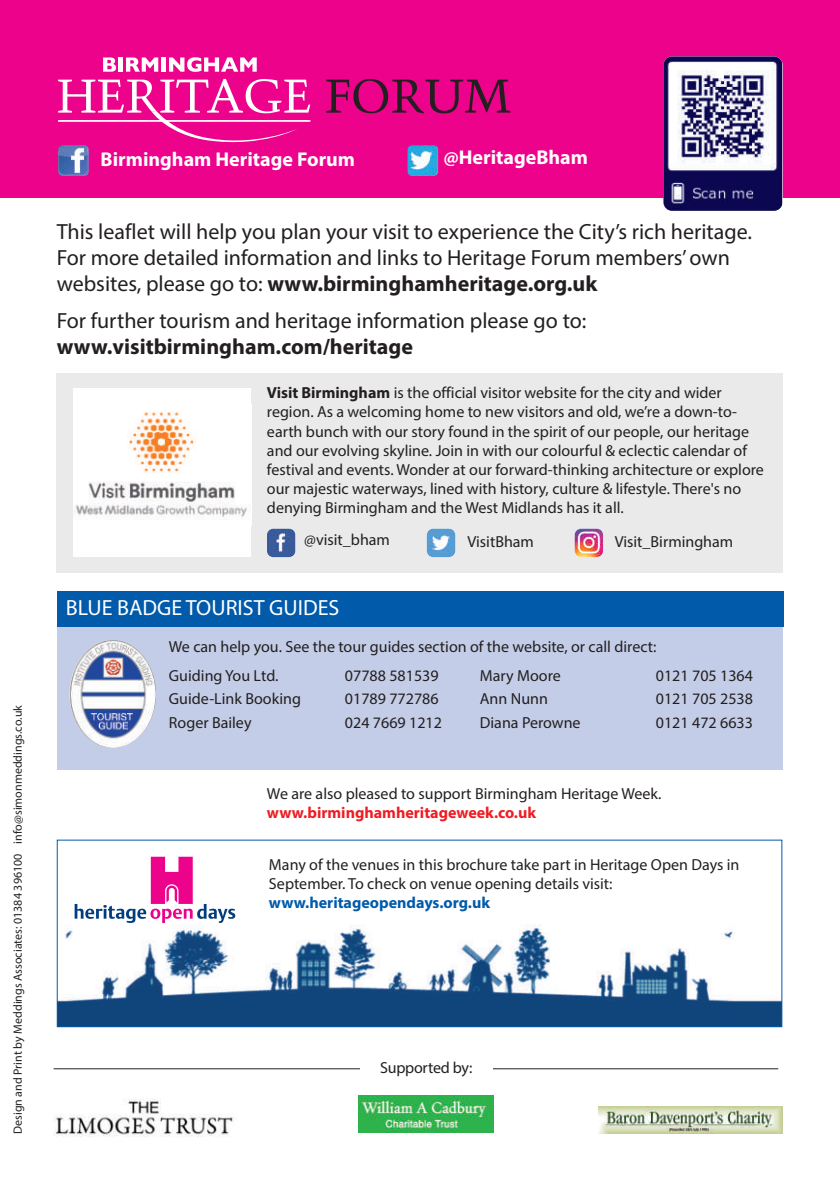
<style>
.page{position:relative;width:840px;height:1191px;background:#fff}
.page>*{position:absolute;margin:0;border:0;box-sizing:border-box;transform-origin:0 0}
.t1{font:22px/26px "Myriad Pro";color:#231f20}
.t2{font:700 22px "Myriad Pro";color:#231f20}
.t3{font:22px "Myriad Pro";color:#fff}
.t4{font:700 20px "Myriad Pro";color:#fff}
.t5{font:16px/19.2px "Myriad Pro";color:#231f20}
.t6{font:700 16px "Myriad Pro";color:#ee1d23}
.t7{font:700 16px "Myriad Pro";color:#015aaa}
.t8{font:12px "Myriad Pro";color:#231f20}
.s1{font-weight:700}
</style>
<div class="page">
<div style="left:58px;top:591px;width:724px;height:179px;background:#c4cde7"></div>
<div style="left:58px;top:591px;width:725px;height:35px;background:#015aaa"></div>
<img style="left:120px;top:641px;width:28px;height:22px">
<img style="left:59px;top:904px;width:720px;height:121px">
<div style="left:57px;top:839px;width:724px;height:188px;border:1px solid #015aaa"></div>
<div style="left:57px;top:373px;width:725px;height:199px;background:#eaeaea"></div>
<div style="left:0;top:0;width:839px;height:198px;background:#ed028c"></div>
<svg style="left:326px;top:79px;width:184px;height:35px"></svg>
<svg style="left:58px;top:79px;width:252px;height:64px"></svg>
<svg style="left:103px;top:57px;width:13px;height:15px"></svg>
<hr style="left:118px;top:57px;width:4px;height:15px;background:#fff">
<svg style="left:126px;top:57px;width:32px;height:15px"></svg>
<hr style="left:161px;top:57px;width:4px;height:15px;background:#fff">
<svg style="left:169px;top:57px;width:87px;height:15px"></svg>
<hr style="left:58px;top:120px;width:252px;height:2px;background:#fff">
<img style="left:358px;top:1096px;width:135px;height:36px">
<svg style="left:598px;top:1133px;width:184px;height:1px"></svg>
<img style="left:598px;top:1106px;width:184px;height:27px">
<svg style="left:75px;top:856px;width:160px;height:67px"></svg>
<img style="left:58px;top:145px;width:31px;height:31px;border-radius:5px">
<img style="left:407px;top:145px;width:31px;height:31px;border-radius:5px">
<div style="left:73px;top:388px;width:178px;height:168px;background:#fff"></div>
<img style="left:73px;top:412px;width:177px;height:108px">
<img style="left:267px;top:529px;width:28px;height:28px;border-radius:6px">
<img style="left:426px;top:529px;width:29px;height:28px;border-radius:6px">
<img style="left:574px;top:529px;width:28px;height:28px;border-radius:6px">
<img style="left:54px;top:1098px;width:182px;height:39px">
<img style="left:663px;top:56px;width:119px;height:155px;border-radius:9px">
<hr style="left:54px;top:1068px;width:723px;height:1px;background:#231f20">
<div style="left:359px;top:1061px;width:133px;height:26px;background:#fff"></div>
<p class="t8" style="left:13px;top:1134px;width:430px;rotate:-90deg">Design and Print by Meddings Associates: 01384 396100 info@simonmeddings.co.uk</p>
<p class="t4" style="left:101px;top:152px;width:256px">Birmingham Heritage Forum</p>
<p class="t4" style="left:443px;top:150px;width:146px">@HeritageBham</p>
<h1 class="t1" style="left:57px;top:220px;width:696px">This leaflet will help you plan your visit to experience the City’s rich heritage.<br>For more detailed information and links to Heritage Forum members’ own websites, please go to: <span class="s1">www.birminghamheritage.org.uk</span></h1>
<h1 class="t1" style="left:57px;top:309px;width:531px">For further tourism and heritage information please go to:</h1>
<h1 class="t2" style="left:57px;top:338px;width:357px">www.visitbirmingham.com/heritage</h1>
<p class="t5" style="left:267px;top:384px;width:498px"><span class="s1">Visit Birmingham</span> is the official visitor website for the city and wider region. As a welcoming home to new visitors and old, we’re a down-to&shy;earth bunch with our story found in the spirit of our people, our heritage and our evolving skyline. Join in with our colourful &amp; eclectic calendar of festival and events. Wonder at our forward-thinking architecture or explore our majestic waterways, lined with history, culture &amp; lifestyle. There's no denying Birmingham and the West Midlands has it all.</p>
<p class="t5" style="left:304px;top:531px;width:87px">@visit_bham</p>
<p class="t5" style="left:467px;top:533px;width:68px">VisitBham</p>
<p class="t5" style="left:614px;top:533px;width:120px">Visit_Birmingham</p>
<h1 class="t3" style="left:66px;top:599px;width:275px">BLUE BADGE TOURIST GUIDES</h1>
<p class="t5" style="left:169px;top:633px;width:488px;line-height:29.4px">We can help you. See the tour guides section of the website, or call direct:<br>Guiding You Ltd.</p>
<p class="t5" style="left:479px;top:667px;width:82px">Mary Moore</p>
<p class="t5" style="left:655px;top:667px;width:99px">0121 705 1364</p>
<p class="t5" style="left:479px;top:690px;width:69px">Ann Nunn</p>
<p class="t5" style="left:655px;top:690px;width:99px">0121 705 2538</p>
<p class="t5" style="left:479px;top:714px;width:102px">Diana Perowne</p>
<p class="t5" style="left:655px;top:714px;width:99px">0121 472 6633</p>
<p class="t5" style="left:345px;top:667px;width:95px">07788 581539</p>
<p class="t5" style="left:169px;top:690px;width:134px">Guide-Link Booking</p>
<p class="t5" style="left:345px;top:690px;width:95px">01789 772786</p>
<p class="t5" style="left:169px;top:714px;width:84px">Roger Bailey</p>
<p class="t5" style="left:345px;top:714px;width:99px">024 7669 1212</p>
<p class="t5" style="left:267px;top:785px;width:396px">We are also pleased to support Birmingham Heritage Week.</p>
<p class="t6" style="left:267px;top:807px;width:270px">www.birminghamheritageweek.co.uk</p>
<p class="t5" style="left:269px;top:856px;width:472px">Many of the venues in this brochure take part in Heritage Open Days in<br>September. To check on venue opening details visit:</p>
<p class="t7" style="left:269px;top:897px;width:222px">www.heritageopendays.org.uk</p>
<p class="t5" style="left:380px;top:1059px;width:94px">Supported by:</p>
</div>
